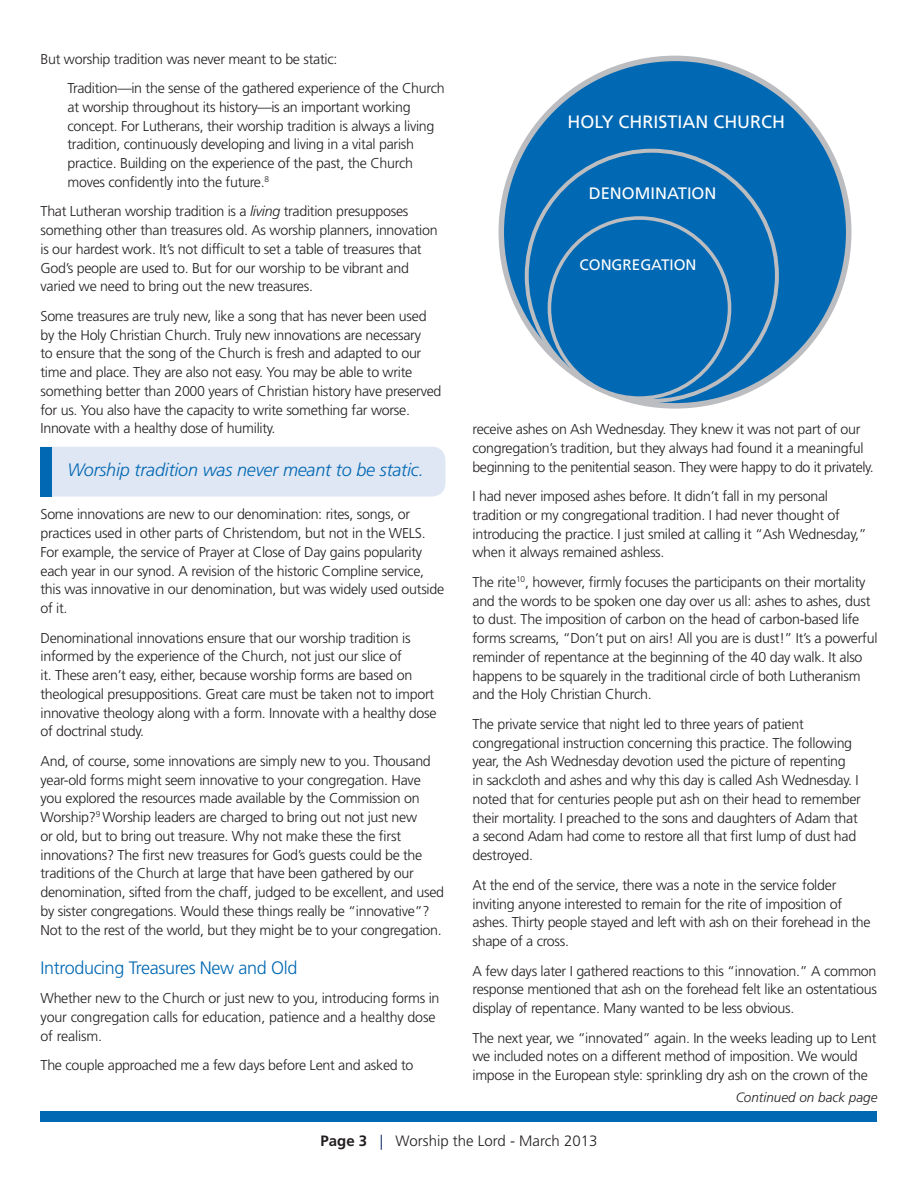
<style>
.page{position:relative;width:918px;height:1188px;background:#fff}
.page>*{position:absolute;margin:0;border:0;box-sizing:border-box;transform-origin:0 0}
.t1{font:italic 300 18px "Frutiger LT Std";letter-spacing:-.01em;color:#0168b3}
.Newsletter_Title{font:300 18px "Frutiger LT Std";letter-spacing:-.02em;color:#0168b3}
.t2{font:18px "Frutiger LT Std";color:#fff}
.t3{font:16.5px "Frutiger LT Std";color:#fff}
.t4{font:15.15px "Frutiger LT Std";color:#fff}
.t5{font:300 15px "Frutiger LT Std";color:#231f20}
.t6{font:300 14.25px/18.8px "Frutiger LT Std";letter-spacing:-.02em;color:#231f20}
.t7{font:italic 300 13.5px "Frutiger LT Std";color:#231f20}
.s1{font-style:italic}
.s2{font-weight:700}
.s3{color:#00215d}
</style>
<div class="page">
<div style="left:40px;top:1111px;width:838px;height:11px;background:#0168b3"></div>
<div style="left:52px;top:447px;width:394px;height:50px;background:#e0e7f4"></div>
<div style="left:40px;top:447px;width:12px;height:50px;background:#0168b3"></div>
<div style="left:501px;top:58px;width:348px;height:348px;background:#0168b3;border-radius:50%"></div>
<div style="left:548px;top:216px;width:183px;height:184px;border:4px solid #bcbdc0;border-radius:50%"></div>
<p class="t6" style="left:40px;top:49px;width:298px">But worship tradition was never meant to be static:</p>
<p class="t6" style="left:68px;top:79px;width:379px">Tradition—in the sense of the gathered experience of the Church at worship throughout its history—is an important working concept. For Lutherans, their worship tradition is always a living tradition, continuously developing and living in a vital parish practice. Building on the experience of the past, the Church moves confidently into the future.<sup>8</sup></p>
<p class="t6" style="left:40px;top:202px;width:399px">That Lutheran worship tradition is a <span class="s1">living</span> tradition presupposes something other than treasures old. As worship planners, innovation is our hardest work. It’s not difficult to set a table of treasures that God’s people are used to. But for our worship to be vibrant and varied we need to bring out the new treasures.</p>
<p class="t6" style="left:40px;top:307px;width:403px">Some treasures are truly new, like a song that has never been used by the Holy Christian Church. Truly new innovations are necessary<br>to ensure that the song of the Church is fresh and adapted to our time and place. They are also not easy. You may be able to write something better than 2000 years of Christian history have preserved for us. You also have the capacity to write something far worse.<br>Innovate with a healthy dose of humility.</p>
<p class="t1" style="left:68px;top:459px;width:358px">Worship tradition was never meant to be static.</p>
<p class="t6" style="left:40px;top:505px;width:405px">Some innovations are new to our denomination: rites, songs, or practices used in other parts of Christendom, but not in the WELS.<br>For example, the service of Prayer at Close of Day gains popularity each year in our synod. A revision of the historic Compline service, this was innovative in our denomination, but was widely used outside of it.</p>
<p class="t6" style="left:40px;top:628px;width:398px">Denominational innovations ensure that our worship tradition is informed by the experience of the Church, not just our slice of<br>it. These aren’t easy, either, because worship forms are based on theological presuppositions. Great care must be taken not to import innovative theology along with a form. Innovate with a healthy dose of doctrinal study.</p>
<p class="t6" style="left:40px;top:752px;width:405px">And, of course, some innovations are simply new to you. Thousand year-old forms might seem innovative to your congregation. Have you explored the resources made available by the Commission on Worship?<sup>9</sup> Worship leaders are charged to bring out not just new<br>or old, but to bring out treasure. Why not make these the first innovations? The first new treasures for God’s guests could be the traditions of the Church at large that have been gathered by our denomination, sifted from the chaff, judged to be excellent, and used by sister congregations. Would these things really be “innovative”?<br>Not to the rest of the world, but they might be to your congregation.</p>
<p class="Newsletter_Title" style="left:40px;top:957px;width:258px">Introducing Treasures New and Old</p>
<p class="t6" style="left:40px;top:989px;width:401px">Whether new to the Church or just new to you, introducing forms in your congregation calls for education, patience and a healthy dose of realism.</p>
<p class="t6" style="left:40px;top:1056px;width:375px">The couple approached me a few days before Lent and asked to</p>
<p class="t2" style="left:567px;top:111px;width:219px">HOLY CHRISTIAN CHURCH</p>
<p class="t3" style="left:589px;top:183px;width:129px">DENOMINATION</p>
<p class="t4" style="left:580px;top:256px;width:119px">CONGREGATION</p>
<p class="t6" style="left:472px;top:420px;width:403px">receive ashes on Ash Wednesday. They knew it was not part of our congregation’s tradition, but they always had found it a meaningful beginning to the penitential season. They were happy to do it privately.</p>
<p class="t6" style="left:472px;top:487px;width:396px">I had never imposed ashes before. It didn’t fall in my personal tradition or my congregational tradition. I had never thought of introducing the practice. I just smiled at calling it “Ash Wednesday,” when it always remained ashless.</p>
<p class="t6" style="left:472px;top:573px;width:406px">The rite<sup>10</sup>, however, firmly focuses the participants on their mortality and the words to be spoken one day over us all: ashes to ashes, dust to dust. The imposition of carbon on the head of carbon-based life forms screams, “Don’t put on airs! All you are is dust!” It’s a powerful reminder of repentance at the beginning of the 40 day walk. It also happens to be squarely in the traditional circle of both Lutheranism and the Holy Christian Church.</p>
<p class="t6" style="left:472px;top:715px;width:390px">The private service that night led to three years of patient congregational instruction concerning this practice. The following year, the Ash Wednesday devotion used the picture of repenting<br>in sackcloth and ashes and why this day is called Ash Wednesday. I noted that for centuries people put ash on their head to remember their mortality. I preached to the sons and daughters of Adam that a second Adam had come to restore all that first lump of dust had destroyed.</p>
<p class="t6" style="left:472px;top:876px;width:400px">At the end of the service, there was a note in the service folder inviting anyone interested to remain for the rite of imposition of ashes. Thirty people stayed and left with ash on their forehead in the shape of a cross.</p>
<p class="t6" style="left:472px;top:961px;width:406px;text-align:justify">A few days later I gathered reactions to this “innovation.” A common response mentioned that ash on the forehead felt like an ostentatious display of repentance. Many wanted to be less obvious.</p>
<p class="t6" style="left:472px;top:1029px;width:406px">The next year, we “innovated” again. In the weeks leading up to Lent we included notes on a different method of imposition. We would impose in the European style: sprinkling dry ash on the crown of the</p>
<p class="t7" style="left:736px;top:1090px;width:143px">Continued on back page</p>
<p class="t5" style="left:321px;top:1133px;width:278px"><span class="s2">Page 3</span> <span class="s3">|</span> Worship the Lord - March 2013</p>
</div>
